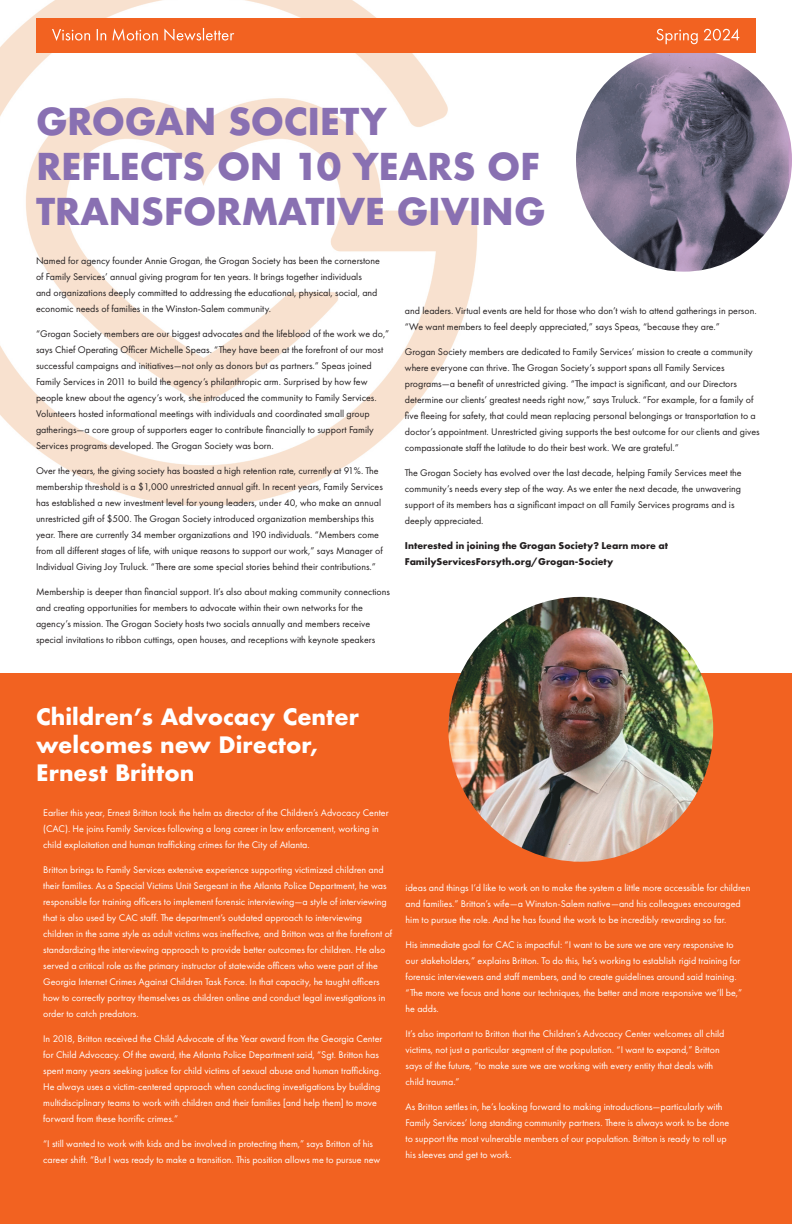
<style>
.page{position:relative;width:792px;height:1224px;background:#fff}
.page>*{position:absolute;margin:0;border:0;box-sizing:border-box;transform-origin:0 0}
.t1{font:700 36px/45px "Futura";letter-spacing:-.01em;color:#8970b2}
.t2{font:700 22px/28px "Futura";color:#fff}
.t3{font:700 10.2px/16px "Futura PT";color:#231f20}
.t4{font:10px/16px "Futura PT";color:#231f20}
.t5{font:10px/16px "Futura PT";color:#fff}
</style>
<div class="page">
<img style="left:0;top:0;width:565px;height:506px">
<img style="left:576px;top:53px;width:216px;height:219px">
<div style="left:0;top:673px;width:792px;height:551px;background:#f26221"></div>
<div style="left:36px;top:19px;width:720px;height:34px;background:#f26221"></div>
<svg style="left:52px;top:28px;width:182px;height:13px"></svg>
<svg style="left:656px;top:28px;width:83px;height:16px"></svg>
<img style="left:448px;top:597px;width:265px;height:265px;border-radius:132px">
<h1 class="t1" style="left:36px;top:99px;width:511px">GROGAN SOCIETY<br>REFLECTS ON 10 YEARS OF<br>TRANSFORMATIVE GIVING</h1>
<p class="t4" style="left:36px;top:252px;width:345px">Named for agency founder Annie Grogan, the Grogan Society has been the cornerstone of Family Services’ annual giving program for ten years. It brings together individuals<br>and organizations deeply committed to addressing the educational, physical, social, and economic needs of families in the Winston-Salem community.</p>
<p class="t4" style="left:36px;top:325px;width:355px">“Grogan Society members are our biggest advocates and the lifeblood of the work we do,” says Chief Operating Officer Michelle Speas. “They have been at the forefront of our most successful campaigns and initiatives—not only as donors but as partners.” Speas joined Family Services in 2011 to build the agency’s philanthropic arm. Surprised by how few people knew about the agency’s work, she introduced the community to Family Services.<br>Volunteers hosted informational meetings with individuals and coordinated small group gatherings—a core group of supporters eager to contribute financially to support Family Services programs developed. The Grogan Society was born.</p>
<p class="t4" style="left:36px;top:462px;width:348px">Over the years, the giving society has boasted a high retention rate, currently at 91%. The membership threshold is a $1,000 unrestricted annual gift. In recent years, Family Services has established a new investment level for young leaders, under 40, who make an annual unrestricted gift of $500. The Grogan Society introduced organization memberships this year. There are currently 34 member organizations and 190 individuals. “Members come from all different stages of life, with unique reasons to support our work,” says Manager of Individual Giving Joy Truluck. “There are some special stories behind their contributions.”</p>
<p class="t4" style="left:36px;top:583px;width:356px">Membership is deeper than financial support. It’s also about making community connections and creating opportunities for members to advocate within their own networks for the agency’s mission. The Grogan Society hosts two socials annually and members receive special invitations to ribbon cuttings, open houses, and receptions with keynote speakers</p>
<p class="t4" style="left:405px;top:302px;width:353px">and leaders. Virtual events are held for those who don’t wish to attend gatherings in person. “We want members to feel deeply appreciated,” says Speas, “because they are.”</p>
<p class="t4" style="left:405px;top:343px;width:356px">Grogan Society members are dedicated to Family Services’ mission to create a community where everyone can thrive. The Grogan Society’s support spans all Family Services programs—a benefit of unrestricted giving. “The impact is significant, and our Directors determine our clients’ greatest needs right now,” says Truluck. “For example, for a family of five fleeing for safety, that could mean replacing personal belongings or transportation to a doctor’s appointment. Unrestricted giving supports the best outcome for our clients and gives compassionate staff the latitude to do their best work. We are grateful.”</p>
<p class="t4" style="left:405px;top:464px;width:338px">The Grogan Society has evolved over the last decade, helping Family Services meet the community’s needs every step of the way. As we enter the next decade, the unwavering support of its members has a significant impact on all Family Services programs and is deeply appreciated.</p>
<p class="t3" style="left:405px;top:537px;width:265px">Interested in joining the Grogan Society? Learn more at<br>FamilyServicesForsyth.org/Grogan-Society</p>
<h2 class="t2" style="left:36px;top:702px;width:324px">Children’s Advocacy Center welcomes new Director,<br>Ernest Britton</h2>
<p class="t5" style="left:43px;top:804px;width:347px">Earlier this year, Ernest Britton took the helm as director of the Children’s Advocacy Center (CAC). He joins Family Services following a long career in law enforcement, working in child exploitation and human trafficking crimes for the City of Atlanta.</p>
<p class="t5" style="left:43px;top:861px;width:351px">Britton brings to Family Services extensive experience supporting victimized children and their families. As a Special Victims Unit Sergeant in the Atlanta Police Department, he was responsible for training officers to implement forensic interviewing—a style of interviewing that is also used by CAC staff. The department’s outdated approach to interviewing children in the same style as adult victims was ineffective, and Britton was at the forefront of standardizing the interviewing approach to provide better outcomes for children. He also served a critical role as the primary instructor of statewide officers who were part of the Georgia Internet Crimes Against Children Task Force. In that capacity, he taught officers how to correctly portray themselves as children online and conduct legal investigations in order to catch predators.</p>
<p class="t5" style="left:43px;top:1030px;width:341px">In 2018, Britton received the Child Advocate of the Year award from the Georgia Center for Child Advocacy. Of the award, the Atlanta Police Department said, “Sgt. Britton has spent many years seeking justice for child victims of sexual abuse and human trafficking.<br>He always uses a victim-centered approach when conducting investigations by building multidisciplinary teams to work with children and their families [and help them] to move forward from these horrific crimes.”</p>
<p class="t5" style="left:43px;top:1135px;width:339px">“I still wanted to work with kids and be involved in protecting them,” says Britton of his career shift. “But I was ready to make a transition. This position allows me to pursue new</p>
<p class="t5" style="left:406px;top:879px;width:346px">ideas and things I’d like to work on to make the system a little more accessible for children and families.” Britton’s wife—a Winston-Salem native—and his colleagues encouraged him to pursue the role. And he has found the work to be incredibly rewarding so far.</p>
<p class="t5" style="left:406px;top:936px;width:338px">His immediate goal for CAC is impactful: “I want to be sure we are very responsive to our stakeholders,” explains Britton. To do this, he’s working to establish rigid training for forensic interviewers and staff members, and to create guidelines around said training. “The more we focus and hone our techniques, the better and more responsive we’ll be,” he adds.</p>
<p class="t5" style="left:406px;top:1025px;width:320px">It’s also important to Britton that the Children’s Advocacy Center welcomes all child victims, not just a particular segment of the population. “I want to expand,” Britton says of the future, “to make sure we are working with every entity that deals with child trauma.”</p>
<p class="t5" style="left:406px;top:1098px;width:325px">As Britton settles in, he’s looking forward to making introductions—particularly with Family Services’ long standing community partners. There is always work to be done to support the most vulnerable members of our population. Britton is ready to roll up his sleeves and get to work.</p>
</div>
